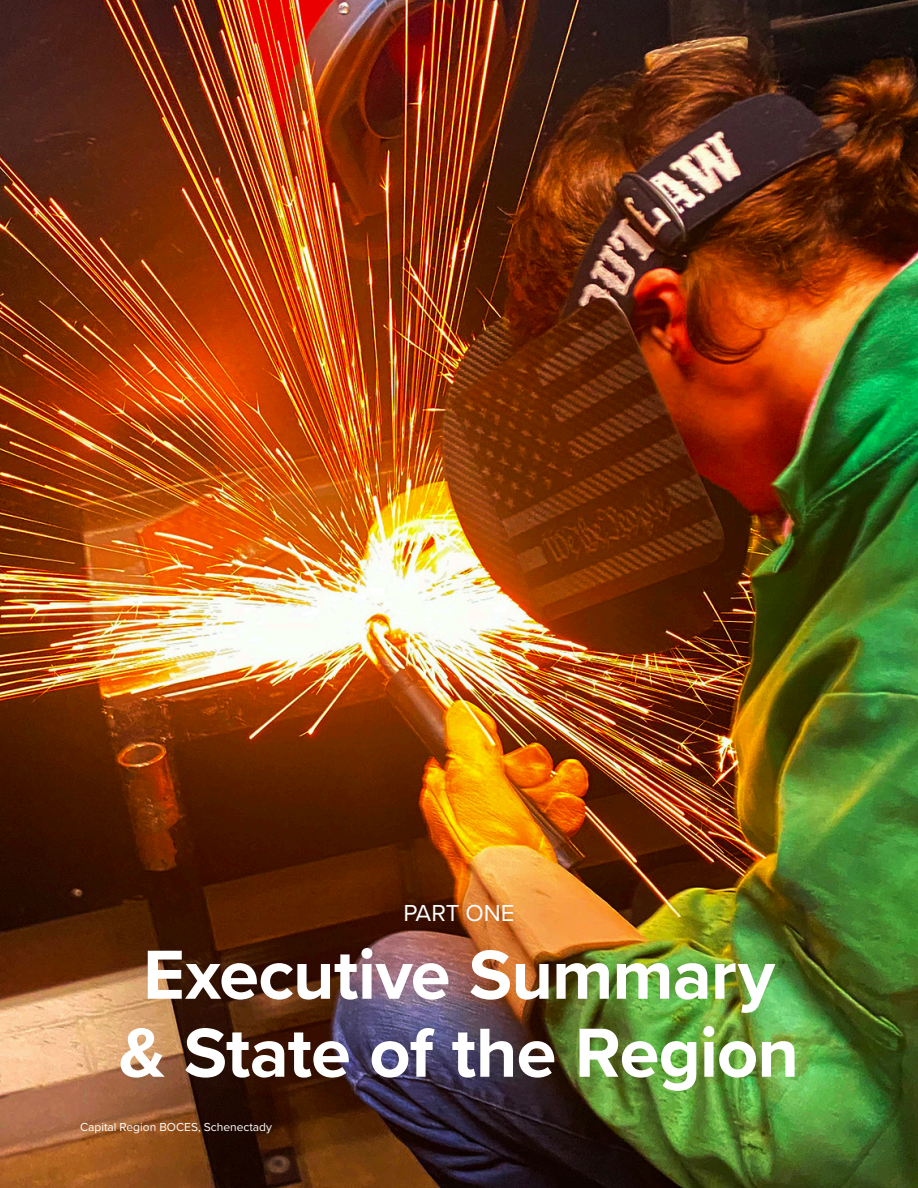
<style>
.page{position:relative;width:918px;height:1188px;background:#fff}
.page>*{position:absolute;margin:0;border:0;box-sizing:border-box;transform-origin:0 0}
.heading_1{font:700 72px/78px "Proxima Nova";letter-spacing:-.015em;color:#fff;text-align:center}
.t1{font:24px "Proxima Nova";color:#fff}
.photo_caption{font:12px "Proxima Nova";color:#fff}
</style>
<div class="page">
<img style="left:0;top:0;width:918px;height:1188px">
<p class="t1" style="left:403px;top:895px;width:113px">PART ONE</p>
<p class="heading_1" style="left:119px;top:934px;width:682px">Executive Summary &amp; State of the Region</p>
<p class="photo_caption" style="left:80px;top:1118px;width:194px">Capital Region BOCES, Schenectady</p>
</div>
